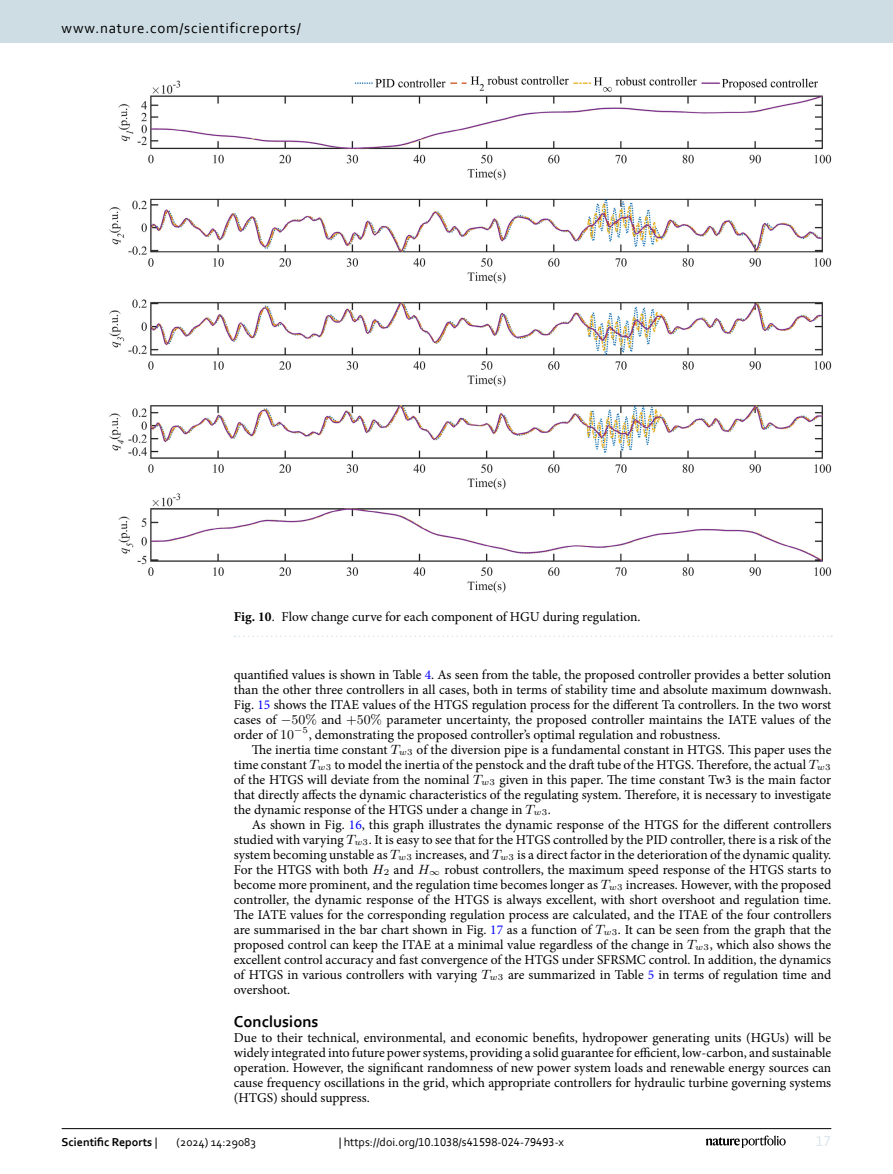
<style>
.page{position:relative;width:893px;height:1174px;background:#fff}
.page>*{position:absolute;margin:0;border:0;box-sizing:border-box;transform-origin:0 0}
.Head_1{font:700 16.5px "Corbel";color:#000}
.t1{font:15px "Corbel";letter-spacing:.05em;color:#000}
.t2{font:15px "Corbel";color:#d9e4eb}
.Body_Text_Indent{font:13.5px/15px "Minion Pro";letter-spacing:-.005em;color:#000;text-align:justify}
.Body_Text{font:13.5px/15px "Minion Pro";letter-spacing:-.005em;color:#000;text-align:justify}
.Figure_Caption{font:13.5px "Minion Pro";letter-spacing:-.005em;color:#000}
.t3{font:12px "Corbel";color:#000}
.t4{font:700 12px "Corbel";color:#000}
.s1{font-weight:700}
.s2{color:#00f}
.s3{font-family:"LM Roman 9"}
.s4{font-family:"LM Math Italic 9"}
.s5{font-weight:400}
</style>
<div class="page">
<img style="left:109px;top:76px;width:722px;height:517px">
<svg style="left:235px;top:635px;width:597px;height:2px"></svg>
<hr style="left:62px;top:1128px;width:769px;height:1px;background:#000">
<svg style="left:706px;top:1135px;width:80px;height:12px"></svg>
<div style="left:0;top:0;width:893px;height:43px;background:#cedde4"></div>
<p class="t1" style="left:62px;top:18px;width:241px">www.nature.com/scientificreports/</p>
<p class="Figure_Caption" style="left:234px;top:608px;width:408px"><span class="s1">Fig. 10</span>. Flow change curve for each component of HGU during regulation.</p>
<p class="Body_Text_Indent" style="left:234px;top:667px;width:599px">quantified values is shown in Table <span class="s2">4</span>. As seen from the table, the proposed controller provides a better solution than the other three controllers in all cases, both in terms of stability time and absolute maximum downwash.<br>Fig. <span class="s2">15</span> shows the ITAE values of the HTGS regulation process for the different Ta controllers. In the two worst cases of −<span class="s3">50%</span> and <span class="s3">+50%</span> parameter uncertainty, the proposed controller maintains the IATE values of the order of <span class="s3">10</span>−<sup>5</sup>, demonstrating the proposed controller’s optimal regulation and robustness.</p>
<p class="Body_Text_Indent" style="left:234px;top:742px;width:599px;text-indent:18px">The inertia time constant <span class="s4">T</span><sub>w</sub><sub>3</sub> of the diversion pipe is a fundamental constant in HTGS. This paper uses the time constant <span class="s4">T</span><sub>w</sub><sub>3</sub> to model the inertia of the penstock and the draft tube of the HTGS. Therefore, the actual <span class="s4">T</span><sub>w</sub><sub>3 </sub>of the HTGS will deviate from the nominal <span class="s4">T</span><sub>w</sub><sub>3</sub> given in this paper. The time constant Tw3 is the main factor that directly affects the dynamic characteristics of the regulating system. Therefore, it is necessary to investigate the dynamic response of the HTGS under a change in <span class="s4">T</span><sub>w</sub><sub>3</sub>.</p>
<p class="Body_Text_Indent" style="left:234px;top:817px;width:599px;text-indent:18px">As shown in Fig. <span class="s2">16</span>, this graph illustrates the dynamic response of the HTGS for the different controllers studied with varying <span class="s4">T</span><sub>w</sub><sub>3</sub>. It is easy to see that for the HTGS controlled by the PID controller, there is a risk of the system becoming unstable as <span class="s4">T</span><sub>w</sub><sub>3</sub> increases, and <span class="s4">T</span><sub>w</sub><sub>3</sub> is a direct factor in the deterioration of the dynamic quality.<br>For the HTGS with both <span class="s4">H</span><sub>2</sub> and <span class="s4">H</span>∞ robust controllers, the maximum speed response of the HTGS starts to become more prominent, and the regulation time becomes longer as <span class="s4">T</span><sub>w</sub><sub>3</sub> increases. However, with the proposed controller, the dynamic response of the HTGS is always excellent, with short overshoot and regulation time.<br>The IATE values for the corresponding regulation process are calculated, and the ITAE of the four controllers are summarised in the bar chart shown in Fig. <span class="s2">17</span> as a function of <span class="s4">T</span><sub>w</sub><sub>3</sub>. It can be seen from the graph that the proposed control can keep the ITAE at a minimal value regardless of the change in <span class="s4">T</span><sub>w</sub><sub>3</sub>, which also shows the excellent control accuracy and fast convergence of the HTGS under SFRSMC control. In addition, the dynamics of HTGS in various controllers with varying <span class="s4">T</span><sub>w</sub><sub>3</sub> are summarized in Table <span class="s2">5</span> in terms of regulation time and overshoot.</p>
<p class="Head_1" style="left:234px;top:1011px;width:86px">Conclusions</p>
<p class="Body_Text" style="left:234px;top:1030px;width:599px">Due to their technical, environmental, and economic benefits, hydropower generating units (HGUs) will be widely integrated into future power systems, providing a solid guarantee for efficient, low-carbon, and sustainable operation. However, the significant randomness of new power system loads and renewable energy sources can cause frequency oscillations in the grid, which appropriate controllers for hydraulic turbine governing systems (HTGS) should suppress.</p>
<p class="t4" style="left:62px;top:1134px;width:97px">Scientific Reports <span class="s5">|</span></p>
<p class="t3" style="left:177px;top:1134px;width:81px">(2024) 14:29083</p>
<p class="t3" style="left:339px;top:1134px;width:227px">| https://doi.org/10.1038/s41598-024-79493-x</p>
<p class="t2" style="left:816px;top:1132px;width:17px">17</p>
</div>
